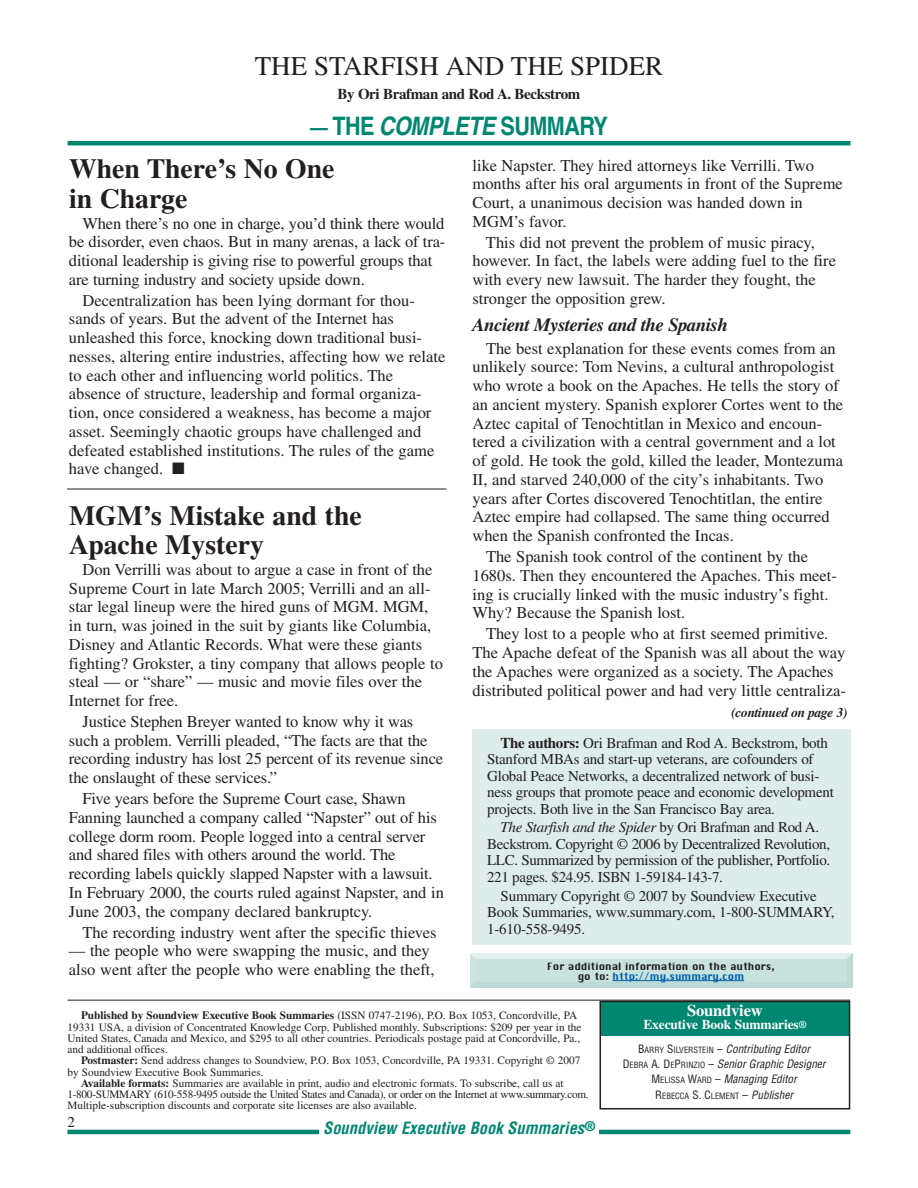
<style>
.page{position:relative;width:918px;height:1188px;background:#fff}
.page>*{position:absolute;margin:0;border:0;box-sizing:border-box;transform-origin:0 0}
.t1{font:700 27.75px/29.2px "Times";color:#231f20}
.t2{font:27px "Times";color:#231f20}
.t3{font:700 25.5px "Helvetica";letter-spacing:-.03em;color:#008772;scale:.85 1}
.t4{font:italic 700 18.75px "Times";letter-spacing:-.025em;color:#231f20}
.t5{font:16.5px/18.8px "Times";color:#231f20}
.t6{font:italic 700 condensed 16.5px "Helvetica";color:#008772}
.t7{font:700 16.5px "Times";letter-spacing:-.01em;color:#fff}
.t8{font:15px/16.5px "Times";letter-spacing:-.015em;color:#231f20}
.t9{font:700 15px "Times";letter-spacing:-.025em;color:#231f20}
.t10{font:700 13.5px "Times";letter-spacing:-.01em;color:#fff}
.t11{font:italic 700 13.5px "Times";letter-spacing:-.025em;color:#231f20}
.t12{font:11.25px/11.2px "Times";color:#231f20}
.t13{font:italic condensed 11.25px/15px "Helvetica";color:#231f20;text-align:center}
.t14{font:9.75px/9.8px "Chicago";color:#231f20;text-align:center}
.t15{font:condensed 8.4px "Helvetica";color:#231f20}
.s1{font-size:21px}
.s2{font-style:italic}
.s3{font-weight:700}
.s4{color:#0160ae}
.s5{font-size:10.5px}
.s6{font-style:normal}
.s7{font-style:normal;font-size:8.4px}
.s8{font-size:11.25px}
.s9{font-style:italic;font-size:11.25px}
</style>
<div class="page">
<hr style="left:68px;top:141px;width:782px;height:4px;background:#008772">
<hr style="left:68px;top:1000px;width:782px;height:1px;background:#231f20">
<hr style="left:613px;top:980px;width:131px;height:1px;background:#0160ae">
<div style="left:601px;top:1001px;width:248px;height:35px;background:#008772"></div>
<div style="left:599px;top:1001px;width:251px;height:109px;border:2px solid #231f20"></div>
<hr style="left:68px;top:1130px;width:782px;height:4px;background:#008772">
<div style="left:319px;top:1117px;width:280px;height:25px;background:#fff"></div>
<div style="left:472px;top:729px;width:378px;height:216px;background:#deedeb"></div>
<hr style="left:67px;top:489px;width:380px;height:1px;background:#231f20">
<h2 class="t2" style="left:255px;top:56px;width:410px">THE STARFISH AND THE SPIDER</h2>
<p class="t9" style="left:338px;top:88px;width:244px">By Ori Brafman and Rod A. Beckstrom</p>
<h3 class="t3" style="left:310px;top:116px;width:352px"><span class="s1">—</span> THE <span class="s2">COMPLETE</span> SUMMARY</h3>
<h1 class="t1" style="left:69px;top:157px;width:267px">When There’s No One in Charge</h1>
<p class="t5" style="left:69px;top:215px;width:378px;text-indent:14px">When there’s no one in charge, you’d think there would be disorder, even chaos. But in many arenas, a lack of tra&shy;ditional leadership is giving rise to powerful groups that are turning industry and society upside down.</p>
<p class="t5" style="left:69px;top:292px;width:378px;text-indent:14px">Decentralization has been lying dormant for thou&shy;sands of years. But the advent of the Internet has unleashed this force, knocking down traditional busi&shy;nesses, altering entire industries, affecting how we relate to each other and influencing world politics. The absence of structure, leadership and formal organiza&shy;tion, once considered a weakness, has become a major asset. Seemingly chaotic groups have challenged and defeated established institutions. The rules of the game have changed. ■</p>
<h1 class="t1" style="left:69px;top:503px;width:294px">MGM’s Mistake and the<br>Apache Mystery</h1>
<p class="t5" style="left:69px;top:561px;width:375px;text-indent:14px">Don Verrilli was about to argue a case in front of the Supreme Court in late March 2005; Verrilli and an all&shy;star legal lineup were the hired guns of MGM. MGM, in turn, was joined in the suit by giants like Columbia, Disney and Atlantic Records. What were these giants fighting? Grokster, a tiny company that allows people to steal — or “share” — music and movie files over the Internet for free.</p>
<p class="t5" style="left:69px;top:714px;width:376px;text-indent:14px">Justice Stephen Breyer wanted to know why it was such a problem. Verrilli pleaded, “The facts are that the recording industry has lost 25 percent of its revenue since the onslaught of these services.”</p>
<p class="t5" style="left:69px;top:791px;width:376px;text-indent:14px">Five years before the Supreme Court case, Shawn Fanning launched a company called “Napster” out of his college dorm room. People logged into a central server and shared files with others around the world. The recording labels quickly slapped Napster with a lawsuit.<br>In February 2000, the courts ruled against Napster, and in June 2003, the company declared bankruptcy.</p>
<p class="t5" style="left:69px;top:924px;width:369px;text-indent:14px">The recording industry went after the specific thieves –– the people who were swapping the music, and they also went after the people who were enabling the theft,</p>
<p class="t5" style="left:472px;top:157px;width:372px">like Napster. They hired attorneys like Verrilli. Two months after his oral arguments in front of the Supreme Court, a unanimous decision was handed down in MGM’s favor.</p>
<p class="t5" style="left:472px;top:234px;width:365px;text-indent:14px">This did not prevent the problem of music piracy, however. In fact, the labels were adding fuel to the fire with every new lawsuit. The harder they fought, the stronger the opposition grew.</p>
<p class="t4" style="left:472px;top:318px;width:257px">Ancient Mysteries and the Spanish</p>
<p class="t5" style="left:472px;top:340px;width:372px;text-indent:14px">The best explanation for these events comes from an unlikely source: Tom Nevins, a cultural anthropologist who wrote a book on the Apaches. He tells the story of an ancient mystery. Spanish explorer Cortes went to the Aztec capital of Tenochtitlan in Mexico and encoun&shy;tered a civilization with a central government and a lot of gold. He took the gold, killed the leader, Montezuma II, and starved 240,000 of the city’s inhabitants. Two years after Cortes discovered Tenochtitlan, the entire Aztec empire had collapsed. The same thing occurred when the Spanish confronted the Incas.</p>
<p class="t5" style="left:472px;top:549px;width:366px;text-indent:14px">The Spanish took control of the continent by the 1680s. Then they encountered the Apaches. This meet&shy;ing is crucially linked with the music industry’s fight.<br>Why? Because the Spanish lost.</p>
<p class="t5" style="left:472px;top:626px;width:375px;text-indent:14px">They lost to a people who at first seemed primitive.<br>The Apache defeat of the Spanish was all about the way the Apaches were organized as a society. The Apaches distributed political power and had very little centraliza-</p>
<p class="t11" style="left:731px;top:708px;width:118px">(continued on page 3)</p>
<p class="t8" style="left:487px;top:736px;width:348px;text-indent:13px"><span class="s3">The authors:</span> Ori Brafman and Rod A. Beckstrom, both Stanford MBAs and start-up veterans, are cofounders of Global Peace Networks, a decentralized network of busi&shy;ness groups that promote peace and economic development projects. Both live in the San Francisco Bay area.</p>
<p class="t8" style="left:487px;top:821px;width:345px;text-indent:14px"><span class="s2">The Starfish and the Spider</span> by Ori Brafman and Rod A.<br>Beckstrom. Copyright © 2006 by Decentralized Revolution, LLC. Summarized by permission of the publisher, Portfolio.<br>221 pages. $24.95. ISBN 1-59184-143-7.</p>
<p class="t8" style="left:487px;top:889px;width:349px;text-indent:14px">Summary Copyright © 2007 by Soundview Executive<br>Book Summaries, www.summary.com, 1-800-SUMMARY,<br>1-610-558-9495.</p>
<p class="t14" style="left:547px;top:963px;width:229px">For additional information on the authors, go to: <span class="s4">http://my.summary.com</span></p>
<p class="t12" style="left:67px;top:1011px;width:516px;text-indent:14px"><span class="s3">Published by Soundview Executive Book Summaries</span> (ISSN 0747-2196), P.O. Box 1053, Concordville, PA 19331 USA, a division of Concentrated Knowledge Corp. Published monthly. Subscriptions: $209 per year in the United States, Canada and Mexico, and $295 to all other countries. Periodicals postage paid at Concordville, Pa., and additional offices.</p>
<p class="t12" style="left:67px;top:1056px;width:514px;text-indent:14px"><span class="s3">Postmaster:</span> Send address changes to Soundview, P.O. Box 1053, Concordville, PA 19331. Copyright © 2007 by Soundview Executive Book Summaries.</p>
<p class="t12" style="left:67px;top:1078px;width:523px;text-indent:14px"><span class="s3">Available formats:</span> Summaries are available in print, audio and electronic formats. To subscribe, call us at<br>1-800-SUMMARY (610-558-9495 outside the United States and Canada), or order on the Internet at www.summary.com.<br>Multiple-subscription discounts and corporate site licenses are also available.</p>
<p class="t7" style="left:687px;top:1005px;width:77px">Soundview</p>
<p class="t10" style="left:643px;top:1019px;width:165px">Executive Book Summaries<span class="s5">®</span></p>
<p class="t13" style="left:623px;top:1042px;width:205px"><span class="s6">B</span><span class="s7">ARRY</span> <span class="s6">S</span><span class="s7">ILVERSTEIN</span> <span class="s6">–</span> Contributing Editor<br><span class="s6">D</span><span class="s7">EBRA</span> <span class="s6">A. D</span><span class="s7">E</span><span class="s6">P</span><span class="s7">RINZIO</span> <span class="s6">–</span> Senior Graphic Designer<br><span class="s6">M</span><span class="s7">ELISSA</span> <span class="s6">W</span><span class="s7">ARD</span> <span class="s6">–</span> Managing Editor</p>
<p class="t15" style="left:655px;top:1093px;width:139px"><span class="s8">R</span>EBECCA <span class="s8">S. C</span>LEMENT <span class="s8">–</span> <span class="s9">Publisher</span></p>
<p class="t8" style="left:67px;top:1115px;width:9px">2</p>
<p class="t6" style="left:323px;top:1122px;width:273px">Soundview Executive Book Summaries<sup>®</sup></p>
</div>
